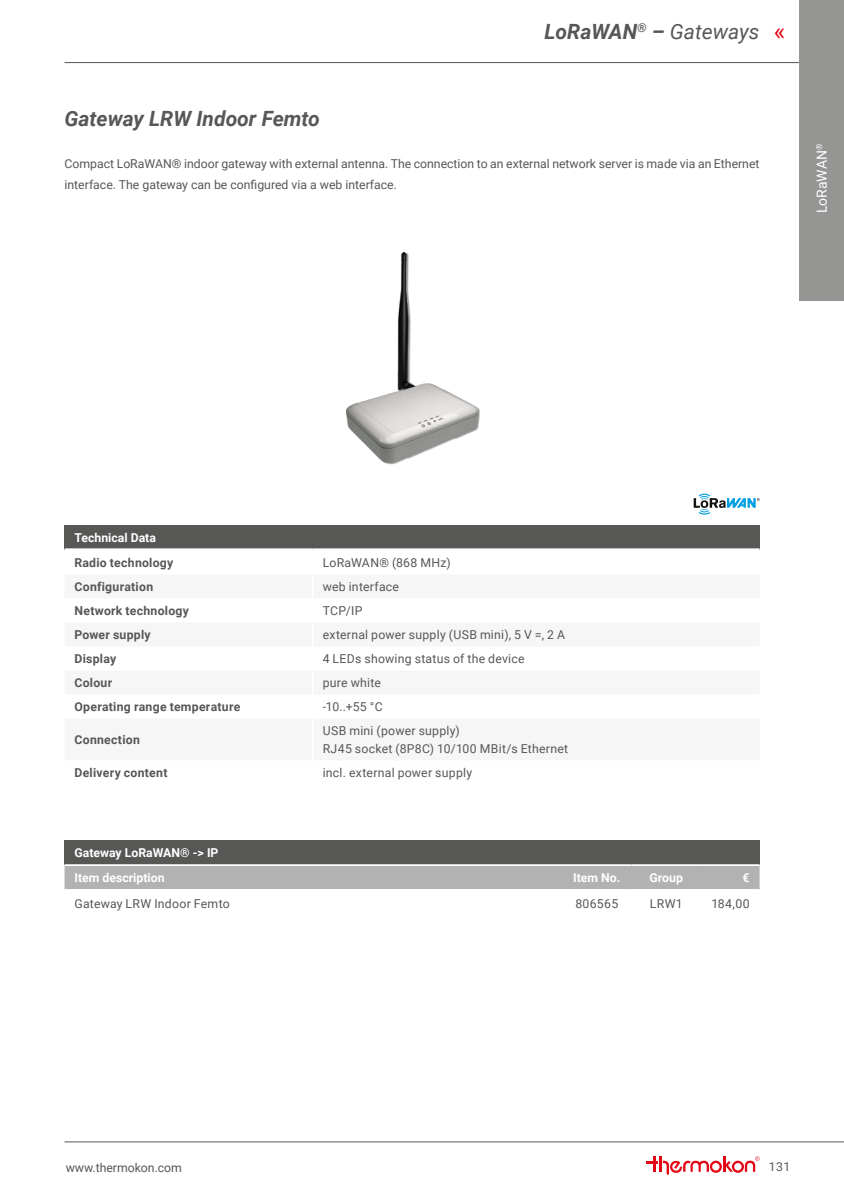
<style>
.page{position:relative;width:844px;height:1191px;background:#fff}
.page>*{position:absolute;margin:0;border:0;box-sizing:border-box;transform-origin:0 0}
.t1{font:24.5px "Roboto";color:#e30614}
.t2{font:italic 700 21px "Roboto";color:#575756}
.t3{font:14px "Roboto";color:#fff}
.t4{font:12.25px/21px "Roboto";letter-spacing:.005em;color:#575756}
.t5{font:700 12.25px "Roboto";letter-spacing:.02em;color:#575756}
.t6{font:700 12.25px "Roboto";color:#fff}
.t7{font:12.25px/17.5px "Roboto";letter-spacing:.025em;color:#575756}
.s1{font-weight:400}
</style>
<div class="page">
<hr style="left:64px;top:1141px;width:779px;height:1px;background:#575756">
<hr style="left:64px;top:62px;width:779px;height:1px;background:#575756">
<svg style="left:646px;top:1156px;width:113px;height:18px"></svg>
<div style="left:799px;top:0;width:44px;height:300px;background:#959594"></div>
<div style="left:347px;top:253px;width:133px;height:211px;background:#1d1d1b;opacity:.5"></div>
<img style="left:346px;top:252px;width:131px;height:210px">
<svg style="left:693px;top:493px;width:66px;height:22px"></svg>
<div style="left:64px;top:840px;width:695px;height:25px;background:#575756"></div>
<div style="left:64px;top:866px;width:695px;height:23px;background:#b2b2b2"></div>
<hr style="left:64px;top:864px;width:498px;height:2px;background:#fff">
<hr style="left:562px;top:864px;width:69px;height:2px;background:#fff">
<hr style="left:631px;top:864px;width:69px;height:2px;background:#fff">
<hr style="left:700px;top:864px;width:59px;height:2px;background:#fff">
<div style="left:64px;top:525px;width:695px;height:24px;background:#575756"></div>
<hr style="left:64px;top:548px;width:249px;height:2px;background:#fff">
<hr style="left:313px;top:548px;width:446px;height:2px;background:#fff">
<p class="t2" style="left:544px;top:17px;width:216px">LoRaWAN<sup>®</sup> – <span class="s1">Gateways</span></p>
<h1 class="t1" style="left:773px;top:14px;width:13px">«</h1>
<p class="t2" style="left:64px;top:104px;width:257px">Gateway LRW Indoor Femto</p>
<p class="t4" style="left:64px;top:153px;width:696px">Compact LoRaWAN® indoor gateway with external antenna. The connection to an external network server is made via an Ethernet interface. The gateway can be configured via a web interface.</p>
<p class="t3" style="left:811px;top:213px;width:71px;rotate:-90deg">LoRaWAN<sup>®</sup></p>
<p class="t6" style="left:74px;top:529px;width:83px">Technical Data</p>
<p class="t5" style="left:74px;top:554px;width:100px">Radio technology</p>
<p class="t4" style="left:322px;top:551px;width:129px">LoRaWAN® (868 MHz)</p>
<p class="t5" style="left:74px;top:578px;width:80px">Configuration</p>
<p class="t4" style="left:322px;top:575px;width:78px">web interface</p>
<p class="t5" style="left:74px;top:602px;width:116px">Network technology</p>
<p class="t4" style="left:322px;top:599px;width:41px">TCP/IP</p>
<p class="t5" style="left:74px;top:626px;width:78px">Power supply</p>
<p class="t4" style="left:322px;top:623px;width:244px">external power supply (USB mini), 5 V =, 2 A</p>
<p class="t5" style="left:74px;top:650px;width:43px">Display</p>
<p class="t4" style="left:322px;top:648px;width:203px">4 LEDs showing status of the device</p>
<p class="t5" style="left:74px;top:674px;width:39px">Colour</p>
<p class="t4" style="left:322px;top:672px;width:60px">pure white</p>
<p class="t5" style="left:74px;top:698px;width:167px">Operating range temperature</p>
<p class="t4" style="left:322px;top:696px;width:61px">-10..+55 °C</p>
<p class="t5" style="left:74px;top:731px;width:67px">Connection</p>
<p class="t7" style="left:322px;top:722px;width:247px">USB mini (power supply)<br>RJ45 socket (8P8C) 10/100 MBit/s Ethernet</p>
<p class="t5" style="left:74px;top:764px;width:94px">Delivery content</p>
<p class="t4" style="left:322px;top:761px;width:151px">incl. external power supply</p>
<p class="t6" style="left:74px;top:844px;width:145px">Gateway LoRaWAN® -&gt; IP</p>
<p class="t6" style="left:74px;top:869px;width:91px">Item description</p>
<p class="t6" style="left:573px;top:869px;width:49px">Item No.</p>
<p class="t6" style="left:649px;top:869px;width:35px">Group</p>
<p class="t6" style="left:742px;top:869px;width:9px">€</p>
<p class="t4" style="left:74px;top:892px;width:157px">Gateway LRW Indoor Femto</p>
<p class="t4" style="left:575px;top:892px;width:44px">806565</p>
<p class="t4" style="left:649px;top:892px;width:34px">LRW1</p>
<p class="t4" style="left:711px;top:892px;width:40px">184,00</p>
<p class="t4" style="left:66px;top:1156px;width:118px">www.thermokon.com</p>
<p class="t4" style="left:768px;top:1155px;width:23px">131</p>
</div>
